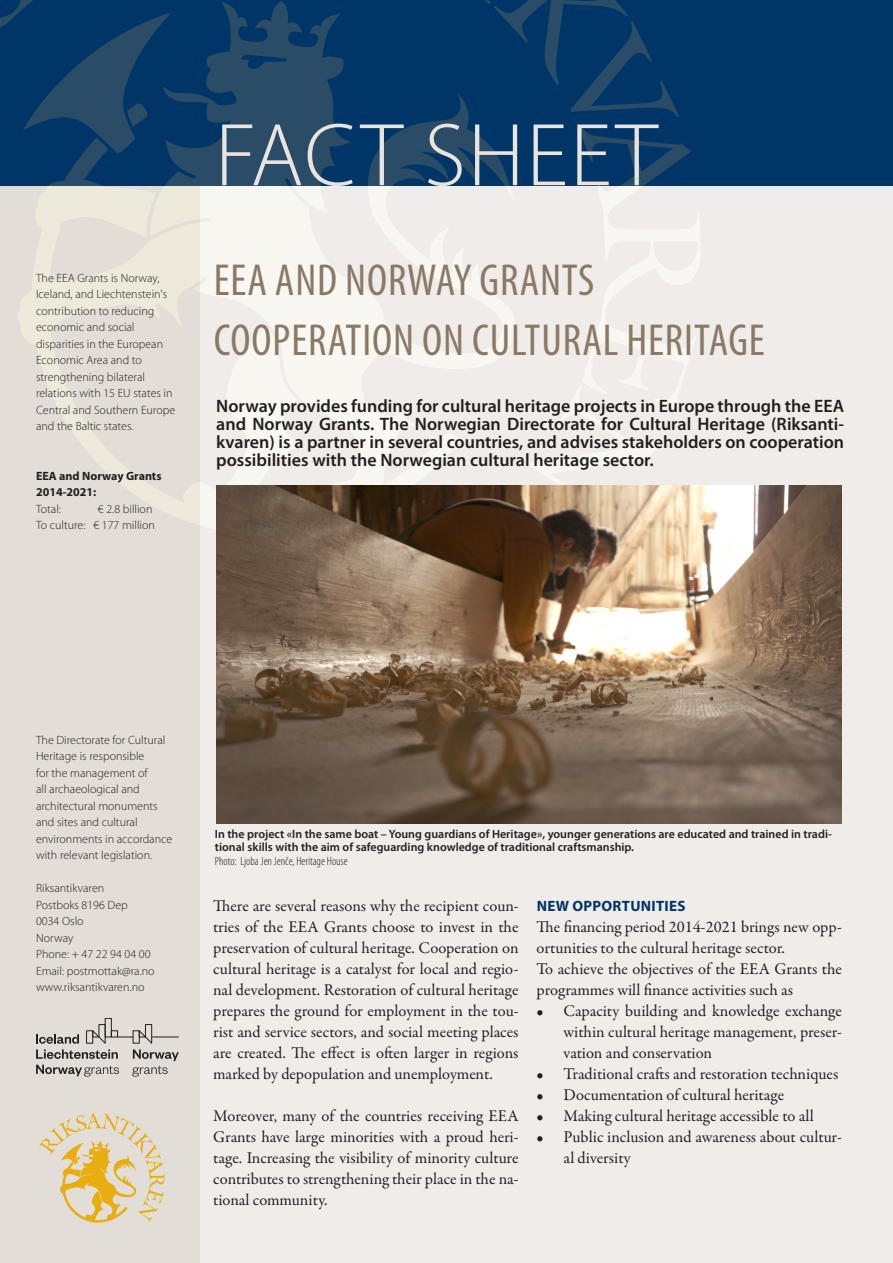
<style>
.page{position:relative;width:893px;height:1263px;background:#fff}
.page>*{position:absolute;margin:0;border:0;box-sizing:border-box;transform-origin:0 0}
.Topp{font:300 90px "Myriad Pro";letter-spacing:.02em;color:#e9e5de}
.Tittel_hoved{font:condensed 45px "Myriad Pro";letter-spacing:.02em;color:#8a7966}
.Ingress{font:600 18px/18px "Myriad Pro";color:#231f20;text-align:justify}
.Ingress-2{font:16.5px/21px "Garamond Premr Pro";letter-spacing:-.005em;color:#231f20;text-align:justify}
.Ingress-3{font:700 15px "Myriad Pro";letter-spacing:.02em;color:#003667}
.Stolpe{font:300 12px/16.5px "Myriad Pro";color:#231f20}
.Bildetekst{font:600 12px/13.5px "Myriad Pro";color:#231f20}
.Bildetekst-2{font:300 condensed 12px "Myriad Pro";color:#231f20}
.Stolpe-2{font:700 12px/16.5px "Myriad Pro";color:#231f20}
</style>
<div class="page">
<div style="left:174px;top:185px;width:719px;height:1078px;background:#f0ece9"></div>
<svg style="left:200px;top:185px;width:320px;height:344px"></svg>
<div style="left:0;top:178px;width:200px;height:1085px;background:#e2ddd7"></div>
<svg style="left:17px;top:185px;width:183px;height:340px"></svg>
<div style="left:0;top:0;width:893px;height:185px;background:#003667"></div>
<svg style="left:0;top:0;width:33px;height:27px"></svg>
<svg style="left:484px;top:0;width:195px;height:117px"></svg>
<svg style="left:527px;top:124px;width:175px;height:362px"></svg>
<svg style="left:17px;top:1px;width:503px;height:184px"></svg>
<svg style="left:39px;top:1113px;width:126px;height:110px"></svg>
<img style="left:216px;top:486px;width:626px;height:338px">
<div style="left:105px;top:1018px;width:7px;height:19px;border:1px solid #231f20"></div>
<svg style="left:36px;top:1024px;width:143px;height:52px"></svg>
<p class="Stolpe" style="left:36px;top:270px;width:141px">The EEA Grants is Norway,<br>Iceland, and Liechtenstein's contribution to reducing economic and social disparities in the European<br>Economic Area and to strengthening bilateral relations with 15 EU states in<br>Central and Southern Europe and the Baltic states.</p>
<p class="Stolpe-2" style="left:36px;top:468px;width:127px">EEA and Norway Grants<br>2014-2021:</p>
<p class="Stolpe" style="left:36px;top:501px;width:26px">Total:</p>
<p class="Stolpe" style="left:98px;top:501px;width:56px">€ 2.8 billion</p>
<p class="Stolpe" style="left:36px;top:517px;width:120px">To culture: € 177 million</p>
<p class="Topp" style="left:215px;top:106px;width:444px">FACT SHEET</p>
<p class="Tittel_hoved" style="left:214px;top:256px;width:382px">EEA AND NORWAY GRANTS</p>
<p class="Tittel_hoved" style="left:214px;top:316px;width:553px">COOPERATION ON CULTURAL HERITAGE</p>
<p class="Ingress" style="left:216px;top:398px;width:629px">Norway provides funding for cultural heritage projects in Europe through the EEA and Norway Grants. The Norwegian Directorate for Cultural Heritage (Riksanti&shy;kvaren) is a partner in several countries, and advises stakeholders on cooperation possibilities with the Norwegian cultural heritage sector.</p>
<p class="Stolpe" style="left:36px;top:732px;width:138px">The Directorate for Cultural<br>Heritage is responsible<br>for the management of<br>all archaeological and architectural monuments and sites and cultural environments in accordance with relevant legislation.</p>
<p class="Stolpe" style="left:36px;top:880px;width:70px">Riksantikvaren</p>
<p class="Stolpe" style="left:36px;top:897px;width:93px">Postboks 8196 Dep</p>
<p class="Stolpe" style="left:36px;top:913px;width:49px">0034 Oslo</p>
<p class="Stolpe" style="left:36px;top:930px;width:39px">Norway</p>
<p class="Stolpe" style="left:36px;top:946px;width:116px">Phone: + 47 22 94 04 00</p>
<p class="Stolpe" style="left:36px;top:963px;width:120px">Email: postmottak@ra.no</p>
<p class="Stolpe" style="left:36px;top:979px;width:110px">www.riksantikvaren.no</p>
<p class="Bildetekst" style="left:215px;top:827px;width:618px">In the project «In the same boat – Young guardians of Heritage», younger generations are educated and trained in tradi&shy;tional skills with the aim of safeguarding knowledge of traditional craftsmanship.</p>
<p class="Bildetekst-2" style="left:215px;top:854px;width:134px">Photo: Ljoba Jen Jenče, Heritage House</p>
<p class="Ingress-2" style="left:213px;top:896px;width:307px">There are several reasons why the recipient coun&shy;tries of the EEA Grants choose to invest in the preservation of cultural heritage. Cooperation on cultural heritage is a catalyst for local and regio&shy;nal development. Restoration of cultural heritage prepares the ground for employment in the tou&shy;rist and service sectors, and social meeting places are created. The effect is often larger in regions marked by depopulation and unemployment.</p>
<p class="Ingress-2" style="left:213px;top:1106px;width:307px">Moreover, many of the countries receiving EEA Grants have large minorities with a proud heri&shy;tage. Increasing the visibility of minority culture contributes to strengthening their place in the na&shy;tional community.</p>
<p class="Ingress-3" style="left:537px;top:897px;width:150px">NEW OPPORTUNITIES</p>
<p class="Ingress-2" style="left:537px;top:916px;width:307px">The financing period 2014-2021 brings new opp&shy;ortunities to the cultural heritage sector.</p>
<p class="Ingress-2" style="left:537px;top:958px;width:307px">To achieve the objectives of the EEA Grants the programmes will finance activities such as</p>
<p class="Ingress-2" style="left:564px;top:1000px;width:280px;text-indent:-27px">• Capacity building and knowledge exchange within cultural heritage management, preser&shy;vation and conservation</p>
<p class="Ingress-2" style="left:537px;top:1063px;width:303px">• Traditional crafts and restoration techniques</p>
<p class="Ingress-2" style="left:537px;top:1084px;width:249px">• Documentation of cultural heritage</p>
<p class="Ingress-2" style="left:537px;top:1105px;width:279px">• Making cultural heritage accessible to all</p>
<p class="Ingress-2" style="left:564px;top:1126px;width:280px;text-indent:-27px">• Public inclusion and awareness about cultur&shy;al diversity</p>
</div>
